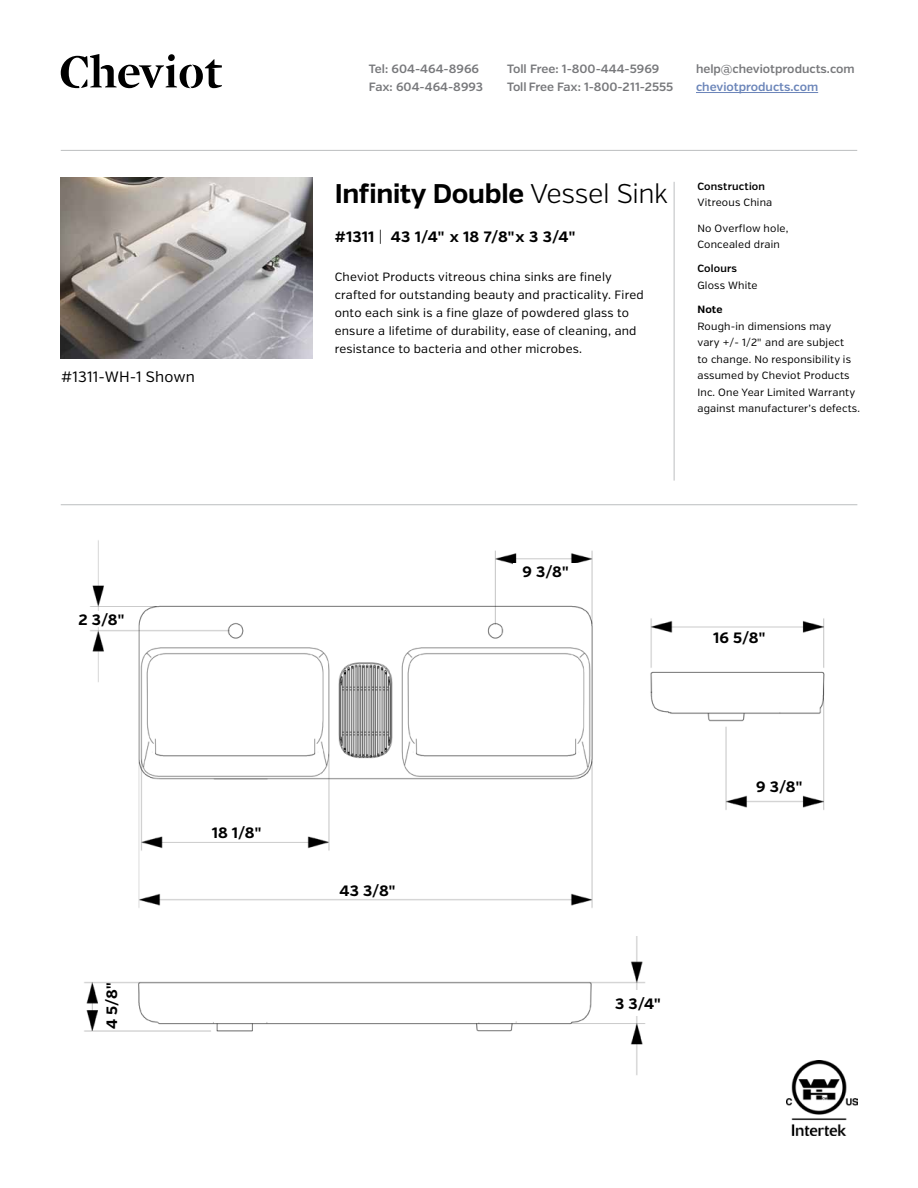
<style>
.page{position:relative;width:918px;height:1188px;background:#fff}
.page>*{position:absolute;margin:0;border:0;box-sizing:border-box;transform-origin:0 0}
.t1{font:700 27px "Verb";letter-spacing:-.015em;color:#000}
.t2{font:700 15px "Verb";letter-spacing:.01em;color:#000}
.t3{font:15px "Verb";letter-spacing:.01em;color:#000}
.t4{font:12px/18px "Verb";letter-spacing:.015em;color:#000}
.t5{font:600 12px/18px "Verb";color:#77787b}
.t6{font:600 12px "Verb";color:#6b85b9}
.t7{font:10.5px/16.5px "Verb";letter-spacing:.015em;color:#000}
.t8{font:600 10.5px "Verb";letter-spacing:.015em;color:#000}
.t9{font:700 10.5px "Verb";color:#000}
.s1{font-weight:300}
</style>
<div class="page">
<img style="left:787px;top:1061px;width:70px;height:74px">
<img style="left:61px;top:178px;width:251px;height:181px">
<img style="left:90px;top:540px;width:503px;height:368px">
<img style="left:84px;top:936px;width:562px;height:139px">
<img style="left:650px;top:618px;width:175px;height:192px">
<div style="left:606px;top:990px;width:65px;height:25px;background:#fff"></div>
<div style="left:69px;top:611px;width:65px;height:16px;background:#fff"></div>
<div style="left:513px;top:564px;width:66px;height:15px;background:#fff"></div>
<hr style="left:61px;top:150px;width:796px;height:1px;background:#bcbec0">
<hr style="left:61px;top:504px;width:796px;height:1px;background:#bcbec0">
<hr style="left:674px;top:182px;width:1px;height:299px;background:#bcbec0">
<svg style="left:61px;top:54px;width:161px;height:34px"></svg>
<hr style="left:696px;top:92px;width:122px;height:1px;background:#6b85b9">
<p class="t3" style="left:61px;top:368px;width:135px">#1311-WH-1 Shown</p>
<p class="t2" style="left:79px;top:611px;width:48px">2 3/8"</p>
<p class="t2" style="left:103px;top:1029px;width:49px;rotate:-90deg">4 5/8"</p>
<p class="t2" style="left:212px;top:823px;width:52px">18 1/8"</p>
<p class="t5" style="left:369px;top:60px;width:116px">Tel: 604-464-8966<br>Fax: 604-464-8993</p>
<p class="t5" style="left:507px;top:60px;width:168px">Toll Free: 1-800-444-5969<br>Toll Free Fax: 1-800-211-2555</p>
<p class="t5" style="left:696px;top:60px;width:160px">help@cheviotproducts.com</p>
<p class="t6" style="left:696px;top:80px;width:124px">cheviotproducts.com</p>
<h1 class="t1" style="left:335px;top:178px;width:335px">Infinity Double <span class="s1">Vessel Sink</span></h1>
<p class="t2" style="left:335px;top:228px;width:243px">#1311 <span class="s1">|</span> 43 1/4" x 18 7/8"x 3 3/4"</p>
<p class="t4" style="left:335px;top:268px;width:310px">Cheviot Products vitreous china sinks are finely crafted for outstanding beauty and practicality. Fired onto each sink is a fine glaze of powdered glass to ensure a lifetime of durability, ease of cleaning, and resistance to bacteria and other microbes.</p>
<p class="t8" style="left:697px;top:180px;width:69px">Construction</p>
<p class="t7" style="left:697px;top:195px;width:76px">Vitreous China</p>
<p class="t7" style="left:697px;top:220px;width:92px">No Overflow hole,<br>Concealed drain</p>
<p class="t8" style="left:697px;top:262px;width:41px">Colours</p>
<p class="t7" style="left:697px;top:277px;width:62px">Gloss White</p>
<p class="t9" style="left:697px;top:303px;width:27px">Note</p>
<p class="t7" style="left:697px;top:318px;width:164px">Rough-in dimensions may<br>vary +/- 1/2" and are subject<br>to change. No responsibility is assumed by Cheviot Products<br>Inc. One Year Limited Warranty against manufacturer’s defects.</p>
<p class="t2" style="left:340px;top:882px;width:58px">43 3/8"</p>
<p class="t2" style="left:523px;top:563px;width:48px">9 3/8"</p>
<p class="t2" style="left:713px;top:629px;width:54px">16 5/8"</p>
<p class="t2" style="left:756px;top:778px;width:48px">9 3/8"</p>
<p class="t2" style="left:615px;top:994px;width:48px">3 3/4"</p>
</div>
